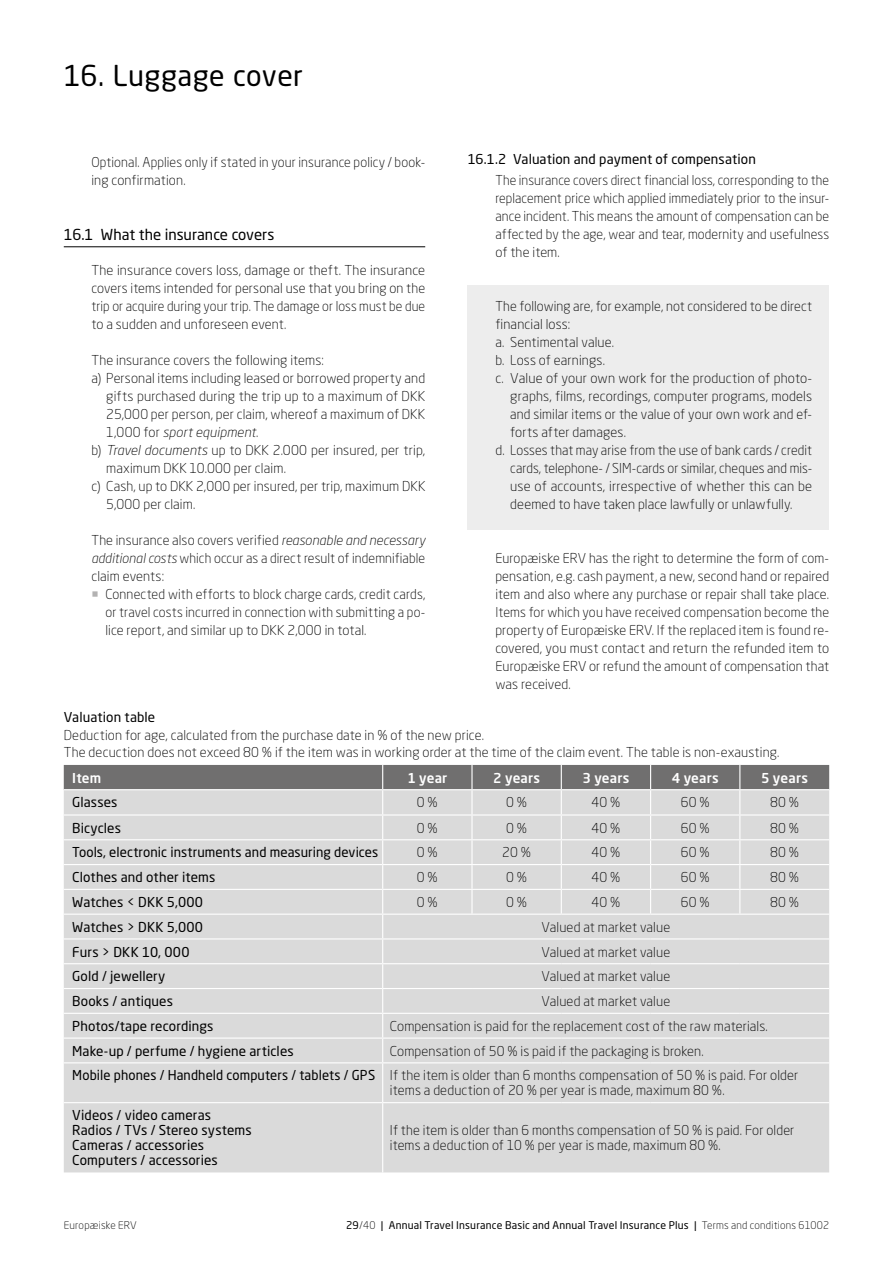
<style>
.page{position:relative;width:893px;height:1263px;background:#fff}
.page>*{position:absolute;margin:0;border:0;box-sizing:border-box;transform-origin:0 0}
.t1{font:28.5px "Neo Sans W1 G";letter-spacing:.015em;color:#000}
.t2{font:15px "Neo Sans W1 G";letter-spacing:-.005em;color:#000}
.t3{font:300 13.5px/18px "Neo Sans W1 G";letter-spacing:.01em;color:#000}
.t4{font:13.5px/15px "Neo Sans W1 G";letter-spacing:.01em;color:#000}
.t5{font:300 13.5px/18px "Neo Sans W1 G";letter-spacing:.01em;color:#000;text-align:justify;scale:.96 1}
.t6{font:500 13.5px "Neo Sans Pro";letter-spacing:.01em;color:#fff}
.t7{font:italic 300 13.5px "Neo Sans Pro";letter-spacing:.015em;color:#000}
.t8{font:10.5px "Neo Sans W1 G";letter-spacing:.015em;color:#000}
.t9{font:300 10.5px "Neo Sans W1 G";letter-spacing:.02em;color:#000}
.s1{font-family:"Neo Sans W1 G";font-style:normal}
.s2{font-family:"Neo Sans Pro";font-style:italic}
.s3{color:#b3b2b2}
.s4{font-weight:400}
.s5{font-weight:300}
</style>
<div class="page">
<div style="left:468px;top:285px;width:361px;height:244px;background:#ededed"></div>
<hr style="left:64px;top:246px;width:361px;height:1px;background:#000">
<div style="left:64px;top:1063px;width:765px;height:109px;background:#dadada"></div>
<svg style="left:64px;top:765px;width:765px;height:297px;background:#d3d2d2"></svg>
<hr style="left:472px;top:1037px;width:89px;height:2px;background:#fff">
<hr style="left:561px;top:1037px;width:90px;height:2px;background:#fff">
<hr style="left:651px;top:1037px;width:89px;height:2px;background:#fff">
<hr style="left:740px;top:1037px;width:89px;height:2px;background:#fff">
<hr style="left:382px;top:1063px;width:1px;height:39px;background:#fff">
<hr style="left:64px;top:1102px;width:319px;height:1px;background:#fff">
<hr style="left:383px;top:1102px;width:89px;height:1px;background:#fff">
<hr style="left:382px;top:1103px;width:1px;height:69px;background:#fff">
<hr style="left:472px;top:1102px;width:89px;height:1px;background:#fff">
<hr style="left:561px;top:1102px;width:90px;height:1px;background:#fff">
<hr style="left:651px;top:1102px;width:89px;height:1px;background:#fff">
<hr style="left:740px;top:1102px;width:89px;height:1px;background:#fff">
<h1 class="t1" style="left:64px;top:58px;width:241px">16. Luggage cover</h1>
<p class="t3" style="left:91px;top:153px;width:335px">Optional. Applies only if stated in your insurance policy / book&shy;ing confirmation.</p>
<p class="t2" style="left:64px;top:225px;width:212px">16.1 What the insurance covers</p>
<p class="t3" style="left:91px;top:261px;width:335px;text-align:justify">The insurance covers loss, damage or theft. The insurance covers items intended for personal use that you bring on the trip or acquire during your trip. The damage or loss must be due to a sudden and unforeseen event.</p>
<p class="t3" style="left:91px;top:351px;width:234px">The insurance covers the following items:</p>
<p class="t3" style="left:91px;top:369px;width:335px">a) Personal items including leased or borrowed property and</p>
<p class="t3" style="left:106px;top:387px;width:320px">gifts purchased during the trip up to a maximum of DKK</p>
<p class="t3" style="left:106px;top:405px;width:320px">25,000 per person, per claim, whereof a maximum of DKK</p>
<p class="t7" style="left:106px;top:424px;width:154px"><span class="s1">1,000 for</span> sport equipment<span class="s1">.</span></p>
<p class="t3" style="left:91px;top:441px;width:335px">b) <span class="s2">Travel documents</span> up to DKK 2.000 per insured, per trip,</p>
<p class="t3" style="left:106px;top:459px;width:181px">maximum DKK 10.000 per claim.</p>
<p class="t3" style="left:91px;top:477px;width:335px">c) Cash, up to DKK 2,000 per insured, per trip, maximum DKK</p>
<p class="t3" style="left:106px;top:495px;width:91px">5,000 per claim.</p>
<p class="t3" style="left:91px;top:531px;width:335px;text-align:justify">The insurance also covers verified <span class="s2">reasonable and necessary additional costs</span> which occur as a direct result of indemnifiable claim events:</p>
<p class="t3" style="left:105px;top:585px;width:321px;text-align:justify;text-indent:-14px"><span class="s3">○</span> Connected with efforts to block charge cards, credit cards, or travel costs incurred in connection with submitting a po&shy;lice report, and similar up to DKK 2,000 in total.</p>
<p class="t4" style="left:468px;top:151px;width:290px">16.1.2 Valuation and payment of compensation</p>
<p class="t5" style="left:495px;top:171px;width:349px">The insurance covers direct financial loss, corresponding to the replacement price which applied immediately prior to the insur&shy;ance incident. This means the amount of compensation can be affected by the age, wear and tear, modernity and usefulness of the item.</p>
<p class="t3" style="left:495px;top:297px;width:318px">The following are, for example, not considered to be direct</p>
<p class="t3" style="left:495px;top:315px;width:76px">financial loss:</p>
<p class="t3" style="left:495px;top:333px;width:120px">a. Sentimental value.</p>
<p class="t3" style="left:495px;top:351px;width:111px">b. Loss of earnings.</p>
<p class="t3" style="left:495px;top:369px;width:318px">c. Value of your own work for the production of photo-</p>
<p class="t3" style="left:510px;top:387px;width:303px">graphs, films, recordings, computer programs, models</p>
<p class="t3" style="left:510px;top:405px;width:303px">and similar items or the value of your own work and ef-</p>
<p class="t3" style="left:510px;top:423px;width:117px">forts after damages.</p>
<p class="t3" style="left:495px;top:441px;width:318px">d. Losses that may arise from the use of bank cards / credit</p>
<p class="t3" style="left:510px;top:459px;width:303px">cards, telephone- / SIM-cards or similar, cheques and mis-</p>
<p class="t3" style="left:510px;top:477px;width:303px">use of accounts, irrespective of whether this can be</p>
<p class="t3" style="left:510px;top:495px;width:284px">deemed to have taken place lawfully or unlawfully.</p>
<p class="t3" style="left:495px;top:549px;width:335px;text-align:justify">Europæiske ERV has the right to determine the form of com&shy;pensation, e.g. cash payment, a new, second hand or repaired item and also where any purchase or repair shall take place.<br>Items for which you have received compensation become the property of Europæiske ERV. If the replaced item is found re&shy;covered, you must contact and return the refunded item to Europæiske ERV or refund the amount of compensation that was received.</p>
<p class="t4" style="left:64px;top:709px;width:93px">Valuation table</p>
<p class="t3" style="left:64px;top:727px;width:717px;line-height:16.5px">Deduction for age, calculated from the purchase date in % of the new price.<br>The decuction does not exceed 80 % if the item was in working order at the time of the claim event. The table is non-exausting.</p>
<p class="t6" style="left:72px;top:769px;width:31px">Item</p>
<p class="t6" style="left:407px;top:769px;width:41px">1 year</p>
<p class="t6" style="left:493px;top:769px;width:48px">2 years</p>
<p class="t6" style="left:582px;top:769px;width:48px">3 years</p>
<p class="t6" style="left:672px;top:769px;width:48px">4 years</p>
<p class="t6" style="left:761px;top:769px;width:48px">5 years</p>
<p class="t4" style="left:72px;top:795px;width:47px">Glasses</p>
<p class="t3" style="left:417px;top:793px;width:22px">0 %</p>
<p class="t3" style="left:506px;top:793px;width:22px">0 %</p>
<p class="t3" style="left:591px;top:793px;width:31px">40 %</p>
<p class="t3" style="left:681px;top:793px;width:30px">60 %</p>
<p class="t3" style="left:770px;top:793px;width:30px">80 %</p>
<p class="t4" style="left:72px;top:820px;width:50px">Bicycles</p>
<p class="t3" style="left:417px;top:818px;width:22px">0 %</p>
<p class="t3" style="left:506px;top:818px;width:22px">0 %</p>
<p class="t3" style="left:591px;top:818px;width:31px">40 %</p>
<p class="t3" style="left:681px;top:818px;width:30px">60 %</p>
<p class="t3" style="left:770px;top:818px;width:30px">80 %</p>
<p class="t4" style="left:72px;top:845px;width:308px">Tools, electronic instruments and measuring devices</p>
<p class="t3" style="left:417px;top:843px;width:22px">0 %</p>
<p class="t3" style="left:502px;top:843px;width:30px">20 %</p>
<p class="t3" style="left:591px;top:843px;width:31px">40 %</p>
<p class="t3" style="left:681px;top:843px;width:30px">60 %</p>
<p class="t3" style="left:770px;top:843px;width:30px">80 %</p>
<p class="t4" style="left:72px;top:869px;width:145px">Clothes and other items</p>
<p class="t3" style="left:417px;top:868px;width:22px">0 %</p>
<p class="t3" style="left:506px;top:868px;width:22px">0 %</p>
<p class="t3" style="left:591px;top:868px;width:31px">40 %</p>
<p class="t3" style="left:681px;top:868px;width:30px">60 %</p>
<p class="t3" style="left:770px;top:868px;width:30px">80 %</p>
<p class="t4" style="left:72px;top:894px;width:132px">Watches &lt; DKK 5,000</p>
<p class="t3" style="left:417px;top:893px;width:22px">0 %</p>
<p class="t3" style="left:506px;top:893px;width:22px">0 %</p>
<p class="t3" style="left:591px;top:893px;width:31px">40 %</p>
<p class="t3" style="left:681px;top:893px;width:30px">60 %</p>
<p class="t3" style="left:770px;top:893px;width:30px">80 %</p>
<p class="t4" style="left:72px;top:919px;width:132px">Watches &gt; DKK 5,000</p>
<p class="t3" style="left:542px;top:918px;width:130px">Valued at market value</p>
<p class="t4" style="left:72px;top:944px;width:119px">Furs &gt; DKK 10, 000</p>
<p class="t3" style="left:542px;top:942px;width:130px">Valued at market value</p>
<p class="t4" style="left:72px;top:969px;width:95px">Gold / jewellery</p>
<p class="t3" style="left:542px;top:967px;width:130px">Valued at market value</p>
<p class="t4" style="left:72px;top:993px;width:102px">Books / antiques</p>
<p class="t3" style="left:542px;top:992px;width:130px">Valued at market value</p>
<p class="t4" style="left:72px;top:1018px;width:143px">Photos/tape recordings</p>
<p class="t3" style="left:390px;top:1017px;width:379px">Compensation is paid for the replacement cost of the raw materials.</p>
<p class="t4" style="left:72px;top:1043px;width:223px">Make-up / perfume / hygiene articles</p>
<p class="t3" style="left:72px;top:1038px;width:728px;line-height:24.8px;text-indent:318px">Compensation of 50 % is paid if the packaging is broken.<br><span class="s4">Mobile phones / Handheld computers / tablets / GPS</span> If the item is older than 6 months compensation of 50 % is paid. For older</p>
<p class="t3" style="left:390px;top:1081px;width:336px">items a deduction of 20 % per year is made, maximum 80 %.</p>
<p class="t4" style="left:72px;top:1107px;width:181px">Videos / video cameras<br>Radios / TVs / Stereo systems<br>Cameras / accessories<br>Computers / accessories</p>
<p class="t3" style="left:390px;top:1122px;width:406px;line-height:15px">If the item is older than 6 months compensation of 50 % is paid. For older items a deduction of 10 % per year is made, maximum 80 %.</p>
<p class="t9" style="left:64px;top:1219px;width:75px">Europæiske ERV</p>
<p class="t8" style="left:346px;top:1219px;width:485px">29<span class="s5">/40</span> | Annual Travel Insurance Basic and Annual Travel Insurance Plus | <span class="s5">Terms and conditions 61002</span></p>
</div>
